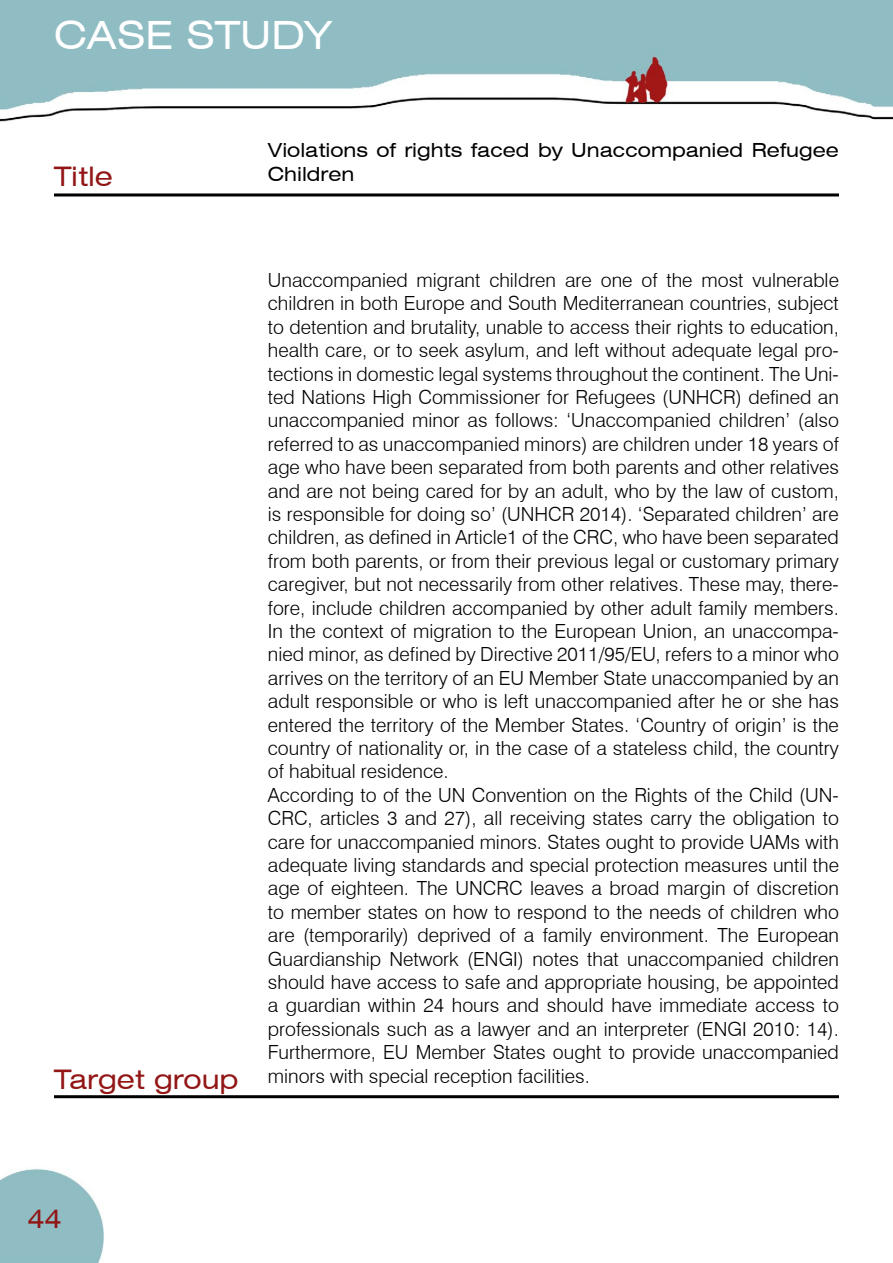
<style>
.page{position:relative;width:893px;height:1263px;background:#fff}
.page>*{position:absolute;margin:0;border:0;box-sizing:border-box;transform-origin:0 0}
.t1{font:expanded 39px "Swiss 721 BT";color:#fff}
.t2{font:expanded 27px "Swiss 721 BT";color:#921616}
.t3{font:expanded 25.5px "Swiss 721 BT";color:#921616}
.t4{font:300 19.5px/23.4px "Swiss 721 BT";color:#000}
.t5{font:expanded 19.5px/23.4px "Swiss 721 BT";color:#000}
</style>
<div class="page">
<img style="left:0;top:0;width:893px;height:1263px">
<hr style="left:54px;top:193px;width:785px;height:3px;background:#000">
<hr style="left:54px;top:1095px;width:785px;height:3px;background:#000">
<h1 class="t1" style="left:54px;top:12px;width:280px">CASE STUDY</h1>
<h2 class="t2" style="left:54px;top:161px;width:61px">Title</h2>
<p class="t5" style="left:268px;top:139px;width:573px">Violations of rights faced by Unaccompanied Refugee<br>Children</p>
<h2 class="t2" style="left:54px;top:1063px;width:186px">Target group</h2>
<p class="t4" style="left:268px;top:268px;width:573px">Unaccompanied migrant children are one of the most vulnerable children in both Europe and South Mediterranean countries, subject to detention and brutality, unable to access their rights to education, health care, or to seek asylum, and left without adequate legal pro&shy;tections in domestic legal systems throughout the continent. The Uni&shy;ted Nations High Commissioner for Refugees (UNHCR) defined an unaccompanied minor as follows: ‘Unaccompanied children’ (also referred to as unaccompanied minors) are children under 18 years of age who have been separated from both parents and other relatives and are not being cared for by an adult, who by the law of custom, is responsible for doing so’ (UNHCR 2014). ‘Separated children’ are children, as defined in Article1 of the CRC, who have been separated from both parents, or from their previous legal or customary primary caregiver, but not necessarily from other relatives. These may, there&shy;fore, include children accompanied by other adult family members.<br>In the context of migration to the European Union, an unaccompa&shy;nied minor, as defined by Directive 2011/95/EU, refers to a minor who arrives on the territory of an EU Member State unaccompanied by an adult responsible or who is left unaccompanied after he or she has entered the territory of the Member States. ‘Country of origin’ is the country of nationality or, in the case of a stateless child, the country of habitual residence.<br>According to of the UN Convention on the Rights of the Child (UN-CRC, articles 3 and 27), all receiving states carry the obligation to care for unaccompanied minors. States ought to provide UAMs with adequate living standards and special protection measures until the age of eighteen. The UNCRC leaves a broad margin of discretion to member states on how to respond to the needs of children who are (temporarily) deprived of a family environment. The European Guardianship Network (ENGI) notes that unaccompanied children should have access to safe and appropriate housing, be appointed a guardian within 24 hours and should have immediate access to professionals such as a lawyer and an interpreter (ENGI 2010: 14).<br>Furthermore, EU Member States ought to provide unaccompanied minors with special reception facilities.</p>
<h3 class="t3" style="left:28px;top:1204px;width:36px">44</h3>
</div>
